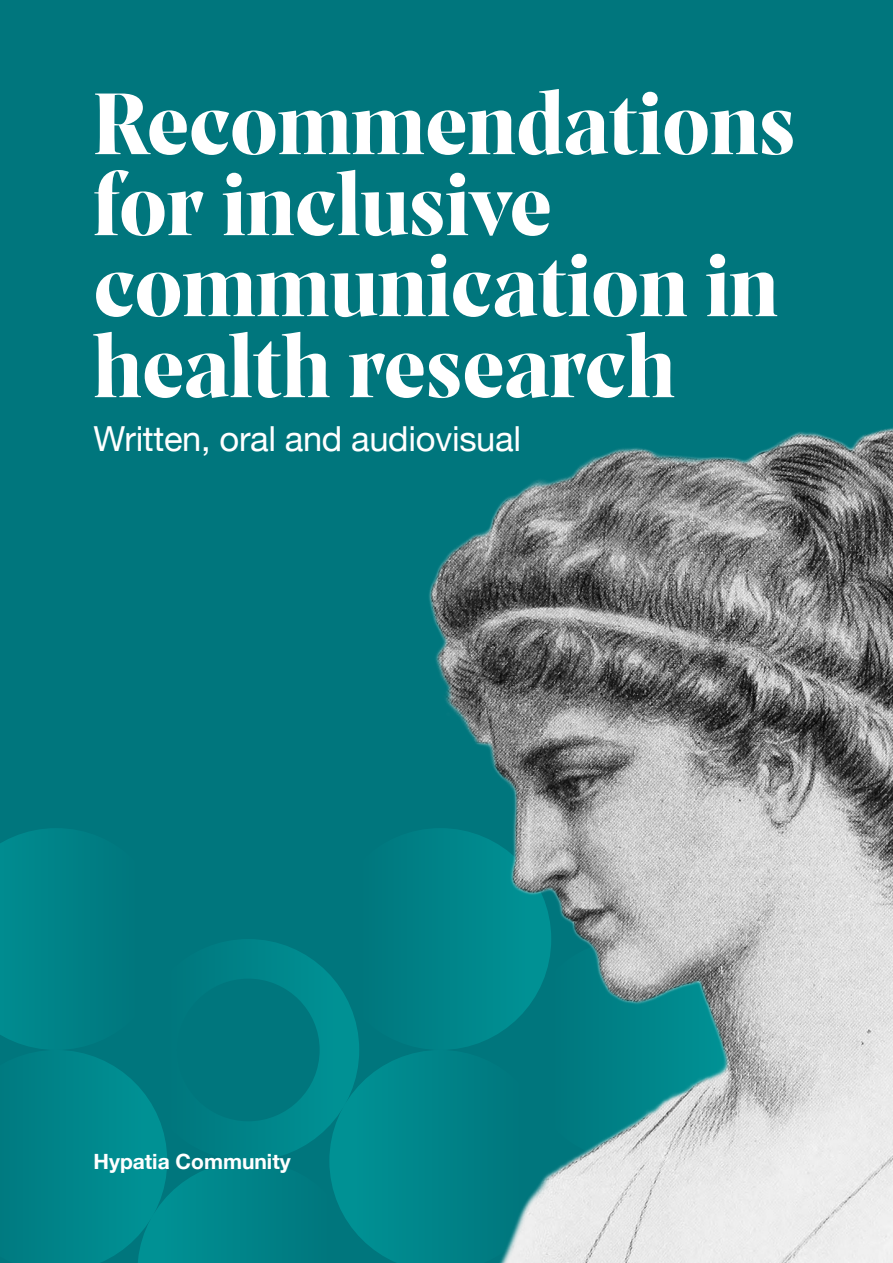
<style>
.page{position:relative;width:893px;height:1263px;background:#00767d}
.page>*{position:absolute;margin:0;border:0;box-sizing:border-box;transform-origin:0 0}
.t1{font:90px/81px "Prospectus L Bld";color:#fff}
.t2{font:34.5px "Helvetica Neue";letter-spacing:-.01em;color:#fff}
.t3{font:700 21px "Helvetica Neue";color:#fff}
</style>
<div class="page">
<svg style="left:0;top:828px;width:356px;height:435px"></svg>
<div style="left:177px;top:979px;width:143px;height:142px;background:#00767d;border-radius:50%"></div>
<img style="left:356px;top:428px;width:537px;height:835px">
<h1 class="t1" style="left:94px;top:80px;width:704px">Recommendations for inclusive communication in health research</h1>
<h2 class="t2" style="left:94px;top:414px;width:429px">Written, oral and audiovisual</h2>
<p class="t3" style="left:94px;top:1145px;width:199px">Hypatia Community</p>
</div>
